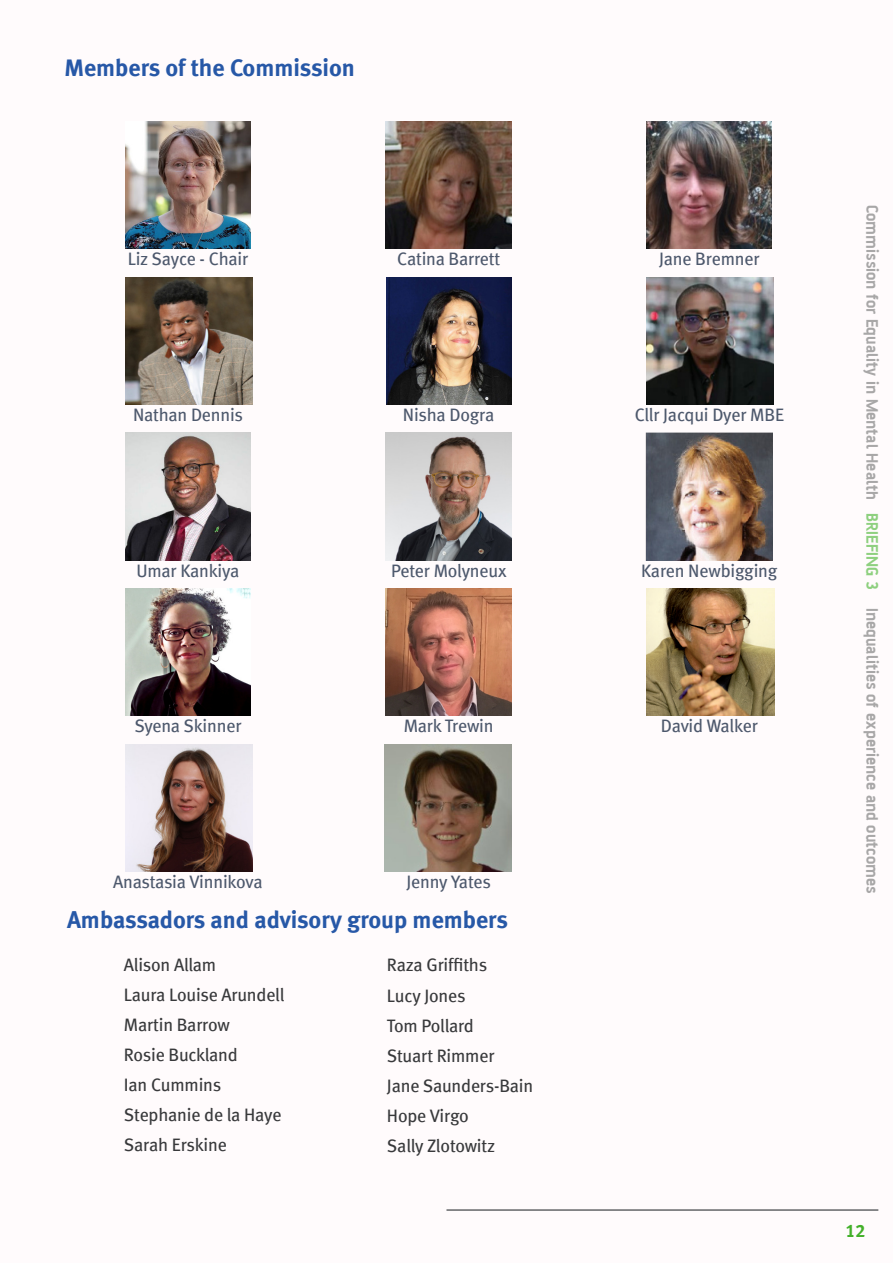
<style>
.page{position:relative;width:893px;height:1263px;background:#fffbfc}
.page>*{position:absolute;margin:0;border:0;box-sizing:border-box;transform-origin:0 0}
.t1{font:24px "Meta Bold LF";color:#2758a7}
.t2{font:18px/30.2px "Meta Book LF";letter-spacing:-.01em;color:#38393b}
.t3{font:18px "Meta Book LF";letter-spacing:-.01em;color:#4d586c}
.t4{font:700 18px "AF Battersea";color:#a8a7a7}
.t5{font:18px "Meta Bold LF";color:#43b02a}
.s1{color:#8ed07f}
</style>
<div class="page">
<img style="left:385px;top:122px;width:127px;height:127px">
<img style="left:125px;top:122px;width:126px;height:127px">
<img style="left:646px;top:122px;width:125px;height:127px">
<img style="left:125px;top:277px;width:127px;height:127px">
<img style="left:387px;top:277px;width:125px;height:127px">
<img style="left:646px;top:277px;width:127px;height:127px">
<img style="left:125px;top:433px;width:126px;height:127px">
<img style="left:385px;top:433px;width:127px;height:127px">
<img style="left:646px;top:433px;width:127px;height:127px">
<img style="left:125px;top:589px;width:126px;height:127px">
<img style="left:385px;top:589px;width:127px;height:127px">
<img style="left:125px;top:744px;width:127px;height:127px">
<img style="left:646px;top:589px;width:128px;height:127px">
<img style="left:384px;top:744px;width:128px;height:127px">
<hr style="left:446px;top:1209px;width:432px;height:2px;background:#646668">
<p class="t1" style="left:65px;top:54px;width:292px">Members of the Commission</p>
<p class="t3" style="left:128px;top:249px;width:122px">Liz Sayce - Chair</p>
<p class="t3" style="left:397px;top:249px;width:104px">Catina Barrett</p>
<p class="t3" style="left:659px;top:249px;width:102px">Jane Bremner</p>
<p class="t3" style="left:133px;top:404px;width:111px">Nathan Dennis</p>
<p class="t3" style="left:403px;top:404px;width:93px">Nisha Dogra</p>
<p class="t3" style="left:635px;top:404px;width:151px">Cllr Jacqui Dyer MBE</p>
<p class="t3" style="left:137px;top:560px;width:104px">Umar Kankiya</p>
<p class="t3" style="left:391px;top:560px;width:117px">Peter Molyneux</p>
<p class="t3" style="left:641px;top:560px;width:138px">Karen Newbigging</p>
<p class="t3" style="left:134px;top:716px;width:109px">Syena Skinner</p>
<p class="t3" style="left:404px;top:716px;width:91px">Mark Trewin</p>
<p class="t3" style="left:113px;top:871px;width:151px">Anastasia Vinnikova</p>
<p class="t3" style="left:406px;top:871px;width:86px">Jenny Yates</p>
<p class="t1" style="left:67px;top:905px;width:442px">Ambassadors and advisory group members</p>
<p class="t2" style="left:387px;top:950px;width:148px">Raza Griffiths<br>Lucy Jones<br>Tom Pollard<br>Stuart Rimmer<br>Jane Saunders-Bain<br>Hope Virgo<br>Sally Zlotowitz</p>
<p class="t2" style="left:124px;top:949px;width:94px">Alison Allam</p>
<p class="t2" style="left:124px;top:979px;width:162px">Laura Louise Arundell</p>
<p class="t2" style="left:124px;top:1009px;width:108px">Martin Barrow</p>
<p class="t2" style="left:124px;top:1039px;width:115px">Rosie Buckland</p>
<p class="t2" style="left:124px;top:1069px;width:99px">Ian Cummins</p>
<p class="t2" style="left:124px;top:1099px;width:159px">Stephanie de la Haye</p>
<p class="t2" style="left:124px;top:1129px;width:105px">Sarah Erskine</p>
<p class="t3" style="left:661px;top:716px;width:99px">David Walker</p>
<p class="t4" style="left:882px;top:205px;width:690px;rotate:90deg">Commission for Equality in Mental Health <span class="s1">BRIEFING 3</span> Inequalities of experience and outcomes</p>
<p class="t5" style="left:845px;top:1220px;width:22px">12</p>
</div>
